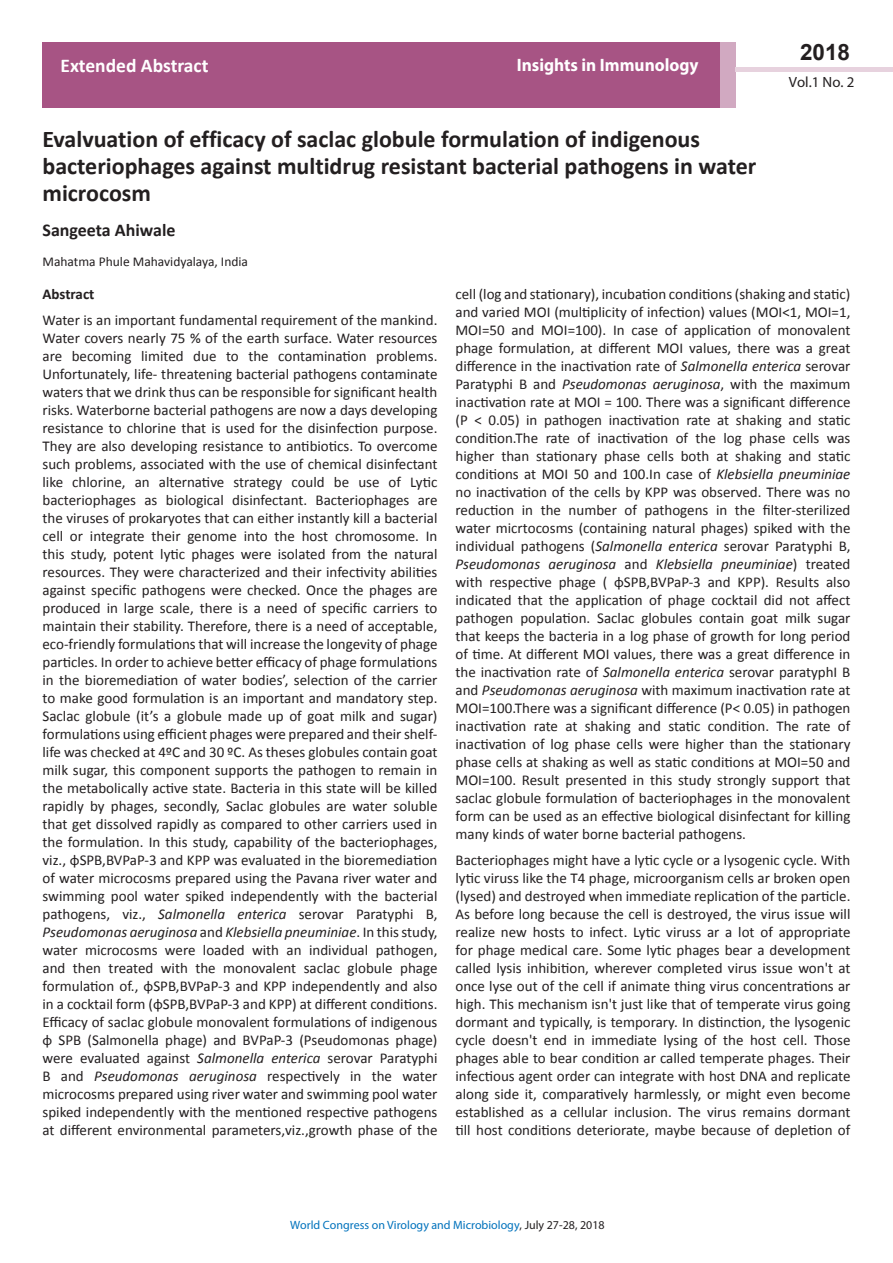
<style>
.page{position:relative;width:893px;height:1263px;background:#fff}
.page>*{position:absolute;margin:0;border:0;box-sizing:border-box;transform-origin:0 0}
.t1{font:700 24px/27px "Calibri";color:#231f20}
.t2{font:700 22.5px "Arial";color:#231f20}
.sub-side{font:700 19.5px "Calibri";color:#fff}
.t3{font:700 18px "Myriad Pro";color:#fff;scale:.96 1}
.t4{font:700 18px "Calibri";color:#231f20}
.t5{font:15px/18px "Calibri";color:#231f20;text-align:justify}
.t6{font:700 15px "Calibri";color:#231f20}
.t7{font:14.85px "Myriad Pro";color:#231f20}
.t8{font:13.5px "Calibri";color:#231f20}
.t9{font:12px "Myriad Pro";color:#0072bc}
.s1{font-style:italic}
.s2{color:#231f20}
</style>
<div class="page">
<div style="left:43px;top:42px;width:678px;height:66px;background:#a75484"></div>
<div style="left:720px;top:42px;width:16px;height:66px;background:#d1a9c1"></div>
<hr style="left:736px;top:68px;width:157px;height:4px;background:#e7d2de">
<p class="sub-side" style="left:61px;top:53px;width:149px">Extended Abstract</p>
<p class="t3" style="left:517px;top:53px;width:191px">Insights in Immunology</p>
<p class="t2" style="left:800px;top:37px;width:52px">2018</p>
<p class="t7" style="left:789px;top:72px;width:67px">Vol.1 No. 2</p>
<p class="t1" style="left:43px;top:126px;width:715px">Evalvuation of efficacy of saclac globule formulation of indigenous bacteriophages against multidrug resistant bacterial pathogens in water microcosm</p>
<p class="t4" style="left:43px;top:219px;width:134px">Sangeeta Ahiwale</p>
<p class="t8" style="left:43px;top:253px;width:207px">Mahatma Phule Mahavidyalaya, India</p>
<p class="t6" style="left:43px;top:284px;width:53px">Abstract</p>
<p class="t5" style="left:43px;top:311px;width:396px">Water is an important fundamental requirement of the mankind.<br>Water covers nearly 75 % of the earth surface. Water resources are becoming limited due to the contamination problems.<br>Unfortunately, life- threatening bacterial pathogens contaminate waters that we drink thus can be responsible for significant health risks. Waterborne bacterial pathogens are now a days developing resistance to chlorine that is used for the disinfection purpose.<br>They are also developing resistance to antibiotics. To overcome such problems, associated with the use of chemical disinfectant like chlorine, an alternative strategy could be use of Lytic bacteriophages as biological disinfectant. Bacteriophages are the viruses of prokaryotes that can either instantly kill a bacterial cell or integrate their genome into the host chromosome. In this study, potent lytic phages were isolated from the natural resources. They were characterized and their infectivity abilities against specific pathogens were checked. Once the phages are produced in large scale, there is a need of specific carriers to maintain their stability. Therefore, there is a need of acceptable, eco-friendly formulations that will increase the longevity of phage particles. In order to achieve better efficacy of phage formulations in the bioremediation of water bodies’, selection of the carrier to make good formulation is an important and mandatory step.<br>Saclac globule (it’s a globule made up of goat milk and sugar) formulations using efficient phages were prepared and their shelf&shy;life was checked at 4ºC and 30 ºC. As theses globules contain goat milk sugar, this component supports the pathogen to remain in the metabolically active state. Bacteria in this state will be killed rapidly by phages, secondly, Saclac globules are water soluble that get dissolved rapidly as compared to other carriers used in the formulation. In this study, capability of the bacteriophages, viz., φSPB,BVPaP-3 and KPP was evaluated in the bioremediation of water microcosms prepared using the Pavana river water and swimming pool water spiked independently with the bacterial pathogens, viz., <span class="s1">Salmonella enterica</span> serovar Paratyphi B, <span class="s1">Pseudomonas aeruginosa</span> and <span class="s1">Klebsiella pneuminiae</span>. In this study, water microcosms were loaded with an individual pathogen, and then treated with the monovalent saclac globule phage formulation of., φSPB,BVPaP-3 and KPP independently and also in a cocktail form (φSPB,BVPaP-3 and KPP) at different conditions.<br>Efficacy of saclac globule monovalent formulations of indigenous φ SPB (Salmonella phage) and BVPaP-3 (Pseudomonas phage) were evaluated against <span class="s1">Salmonella enterica</span> serovar Paratyphi B and <span class="s1">Pseudomonas aeruginosa</span> respectively in the water microcosms prepared using river water and swimming pool water spiked independently with the mentioned respective pathogens at different environmental parameters,viz.,growth phase of the</p>
<p class="t5" style="left:455px;top:285px;width:396px">cell (log and stationary), incubation conditions (shaking and static) and varied MOI (multiplicity of infection) values (MOI˂1, MOI=1, MOI=50 and MOI=100). In case of application of monovalent phage formulation, at different MOI values, there was a great difference in the inactivation rate of <span class="s1">Salmonella enterica</span> serovar Paratyphi B and <span class="s1">Pseudomonas aeruginosa</span>, with the maximum inactivation rate at MOI = 100. There was a significant difference (P ˂ 0.05) in pathogen inactivation rate at shaking and static condition.The rate of inactivation of the log phase cells was higher than stationary phase cells both at shaking and static conditions at MOI 50 and 100.In case of <span class="s1">Klebsiella pneuminiae </span>no inactivation of the cells by KPP was observed. There was no reduction in the number of pathogens in the filter-sterilized water micrtocosms (containing natural phages) spiked with the individual pathogens (<span class="s1">Salmonella enterica</span> serovar Paratyphi B, <span class="s1">Pseudomonas aeruginosa</span> and <span class="s1">Klebsiella pneuminiae</span>) treated with respective phage ( φSPB,BVPaP-3 and KPP). Results also indicated that the application of phage cocktail did not affect pathogen population. Saclac globules contain goat milk sugar that keeps the bacteria in a log phase of growth for long period of time. At different MOI values, there was a great difference in the inactivation rate of <span class="s1">Salmonella enterica</span> serovar paratyphI B and <span class="s1">Pseudomonas aeruginosa</span> with maximum inactivation rate at MOI=100.There was a significant difference (P˂ 0.05) in pathogen inactivation rate at shaking and static condition. The rate of inactivation of log phase cells were higher than the stationary phase cells at shaking as well as static conditions at MOI=50 and MOI=100. Result presented in this study strongly support that saclac globule formulation of bacteriophages in the monovalent form can be used as an effective biological disinfectant for killing many kinds of water borne bacterial pathogens.</p>
<p class="t5" style="left:455px;top:851px;width:396px">Bacteriophages might have a lytic cycle or a lysogenic cycle. With lytic viruss like the T4 phage, microorganism cells ar broken open (lysed) and destroyed when immediate replication of the particle.<br>As before long because the cell is destroyed, the virus issue will realize new hosts to infect. Lytic viruss ar a lot of appropriate for phage medical care. Some lytic phages bear a development called lysis inhibition, wherever completed virus issue won't at once lyse out of the cell if animate thing virus concentrations ar high. This mechanism isn't just like that of temperate virus going dormant and typically, is temporary. In distinction, the lysogenic cycle doesn't end in immediate lysing of the host cell. Those phages able to bear condition ar called temperate phages. Their infectious agent order can integrate with host DNA and replicate along side it, comparatively harmlessly, or might even become established as a cellular inclusion. The virus remains dormant till host conditions deteriorate, maybe because of depletion of</p>
<p class="t9" style="left:290px;top:1218px;width:316px">World Congress on Virology and Microbiology<span class="s2">, July 27-28, 2018</span></p>
</div>
